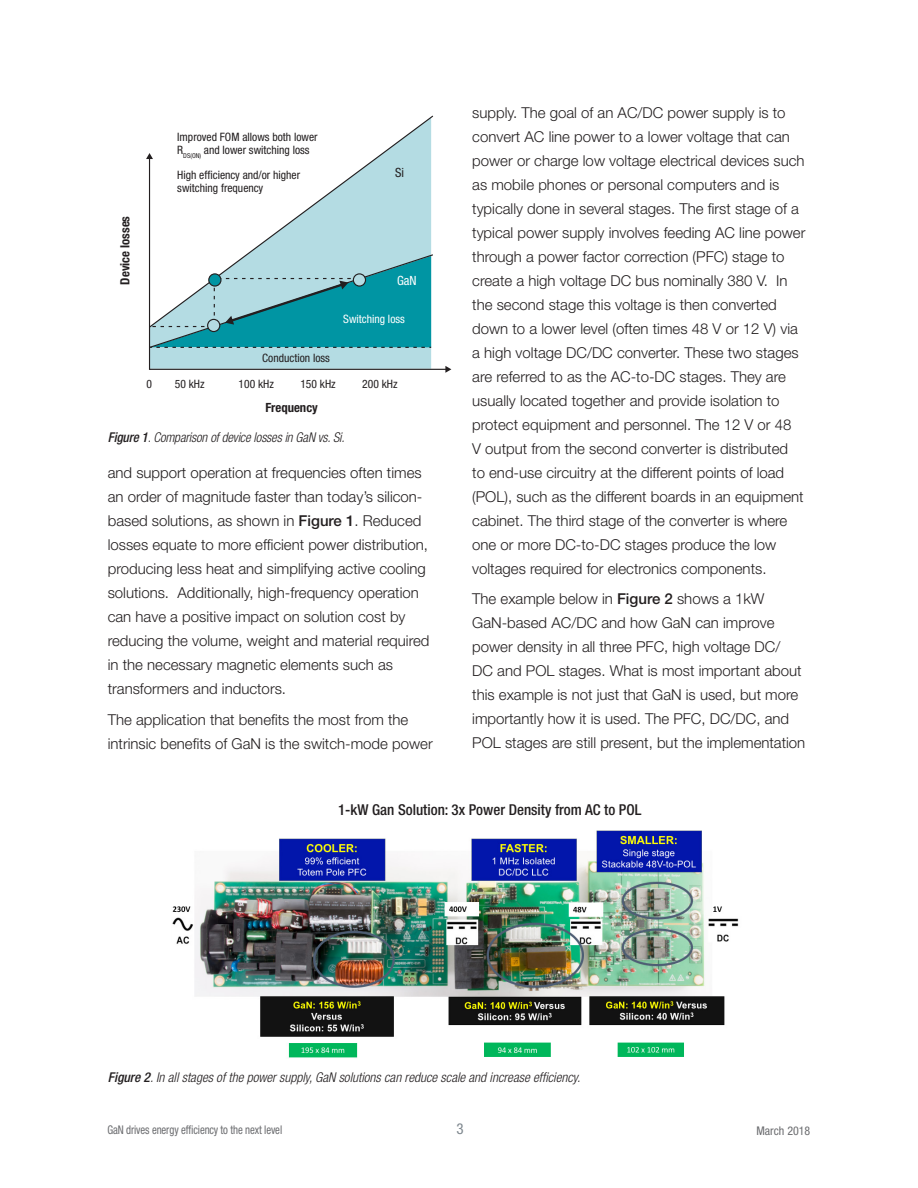
<style>
.page{position:relative;width:918px;height:1188px;background:#fff}
.page>*{position:absolute;margin:0;border:0;box-sizing:border-box;transform-origin:0 0}
.t1{font:300 15px/24px "Helvetica Neue LT Std";color:#231f20}
.t2{font:500 condensed 15px "Helvetica Neue LT Std";color:#231f20}
.t3{font:condensed 15px "Helvetica Neue LT Std";color:#7d868d}
.t4{font:italic 300 condensed 13.5px "Helvetica Neue LT Std";color:#231f20}
.t5{font:700 condensed 12.75px "Helvetica Neue LT Std";color:#231f20}
.t6{font:condensed 12.75px "Helvetica Neue LT Std";color:#fff}
.t7{font:condensed 12.75px "Helvetica Neue LT Std";color:#231f20}
.t8{font:condensed 12px "Helvetica Neue LT Std";letter-spacing:-.01em;color:#6c6d70;scale:.9 1}
.t9{font:condensed 12px "Helvetica Neue LT Std";letter-spacing:-.01em;color:#6c6d70}
.t10{font:condensed 11.55px/12.8px "Helvetica Neue LT Std";color:#231f20}
.t11{font:condensed 11.55px "Helvetica Neue LT Std";color:#fff}
.s1{font-weight:500}
</style>
<div class="page">
<svg style="left:148px;top:349px;width:297px;height:21px;background:#afd2d9"></svg>
<svg style="left:445px;top:366px;width:6px;height:7px"></svg>
<svg style="left:148px;top:115px;width:286px;height:138px"></svg>
<svg style="left:148px;top:253px;width:285px;height:96px;background:#65b8c1"></svg>
<img style="left:172px;top:830px;width:567px;height:228px">
<p class="t5" style="left:117px;top:285px;width:70px;rotate:-90deg">Device losses</p>
<p class="t10" style="left:177px;top:130px;width:142px">Improved FOM allows both lower<br>R<sub>DS(ON)</sub> and lower switching loss</p>
<p class="t10" style="left:177px;top:169px;width:124px">High efficiency and/or higher switching frequency</p>
<p class="t7" style="left:395px;top:165px;width:10px">Si</p>
<p class="t10" style="left:262px;top:352px;width:69px">Conduction loss</p>
<p class="t6" style="left:397px;top:273px;width:21px">GaN</p>
<p class="t11" style="left:343px;top:312px;width:63px">Switching loss</p>
<p class="t10" style="left:147px;top:377px;width:7px">0</p>
<p class="t10" style="left:175px;top:377px;width:31px">50 kHz</p>
<p class="t10" style="left:239px;top:377px;width:37px">100 kHz</p>
<p class="t10" style="left:300px;top:377px;width:37px">150 kHz</p>
<p class="t10" style="left:362px;top:377px;width:37px">200 kHz</p>
<p class="t5" style="left:265px;top:400px;width:54px">Frequency</p>
<p class="t4" style="left:108px;top:429px;width:238px"><span class="s1">Figure 1</span>. Comparison of device losses in GaN vs. Si.</p>
<p class="t1" style="left:108px;top:460px;width:323px">and support operation at frequencies often times an order of magnitude faster than today’s silicon&shy;based solutions, as shown in <span class="s1">Figure 1</span>. Reduced losses equate to more efficient power distribution, producing less heat and simplifying active cooling solutions. Additionally, high-frequency operation can have a positive impact on solution cost by reducing the volume, weight and material required in the necessary magnetic elements such as transformers and inductors.</p>
<p class="t1" style="left:108px;top:707px;width:327px">The application that benefits the most from the intrinsic benefits of GaN is the switch-mode power</p>
<p class="t1" style="left:472px;top:100px;width:335px">supply. The goal of an AC/DC power supply is to convert AC line power to a lower voltage that can power or charge low voltage electrical devices such as mobile phones or personal computers and is typically done in several stages. The first stage of a typical power supply involves feeding AC line power through a power factor correction (PFC) stage to create a high voltage DC bus nominally 380 V. In the second stage this voltage is then converted down to a lower level (often times 48 V or 12 V) via a high voltage DC/DC converter. These two stages are referred to as the AC-to-DC stages. They are usually located together and provide isolation to protect equipment and personnel. The 12 V or 48<br>V output from the second converter is distributed<br>to end-use circuitry at the different points of load (POL), such as the different boards in an equipment cabinet. The third stage of the converter is where one or more DC-to-DC stages produce the low voltages required for electronics components.</p>
<p class="t1" style="left:472px;top:587px;width:335px">The example below in <span class="s1">Figure 2</span> shows a 1kW GaN-based AC/DC and how GaN can improve power density in all three PFC, high voltage DC/<br>DC and POL stages. What is most important about this example is not just that GaN is used, but more importantly how it is used. The PFC, DC/DC, and POL stages are still present, but the implementation</p>
<p class="t2" style="left:338px;top:801px;width:305px">1-kW Gan Solution: 3x Power Density from AC to POL</p>
<p class="t4" style="left:108px;top:1070px;width:474px"><span class="s1">Figure 2</span>. In all stages of the power supply, GaN solutions can reduce scale and increase efficiency.</p>
<p class="t8" style="left:107px;top:1123px;width:196px">GaN drives energy efficiency to the next level</p>
<p class="t3" style="left:456px;top:1120px;width:9px">3</p>
<p class="t9" style="left:757px;top:1124px;width:55px">March 2018</p>
</div>
